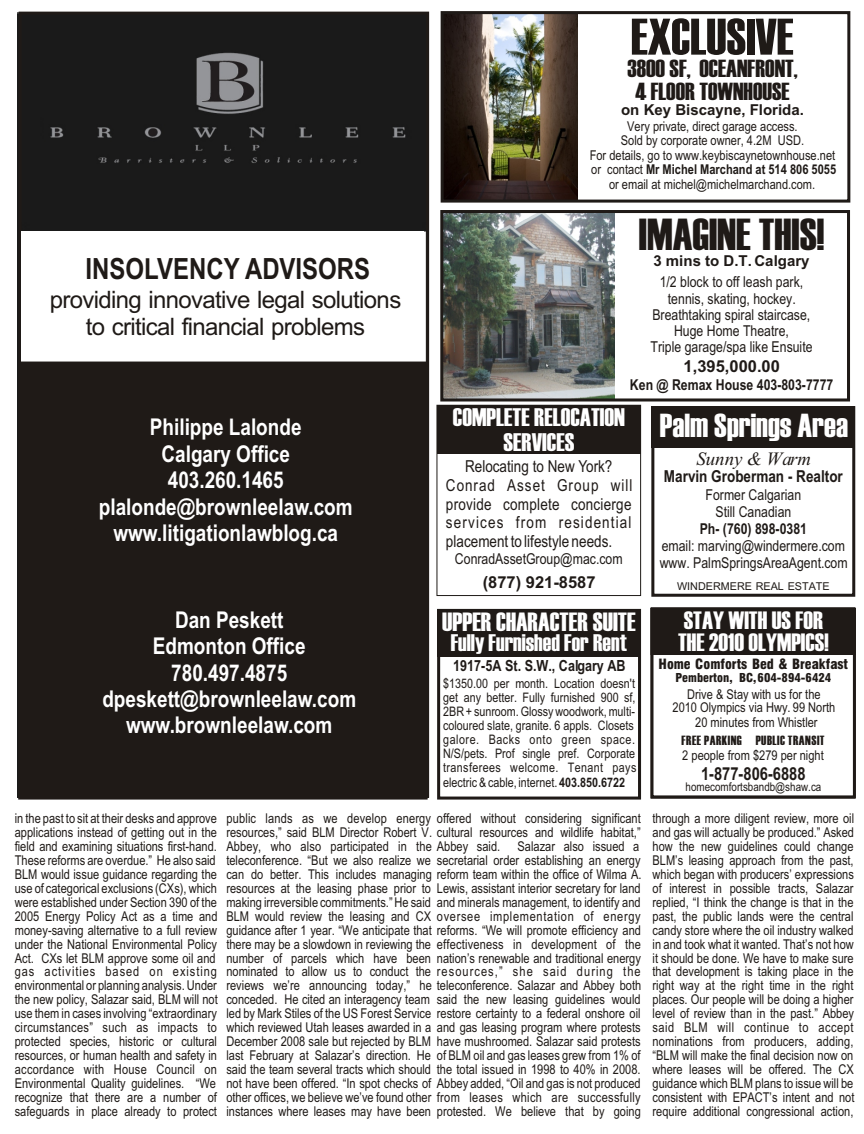
<style>
.page{position:relative;width:864px;height:1134px;background:#fff}
.page>*{position:absolute;margin:0;border:0;box-sizing:border-box;transform-origin:0 0}
.t1{font:51.45px "Haettenschweiler";color:#1f1a17}
.t2{font:44.85px "Haettenschweiler";color:#1f1a17}
.t3{font:33.3px "Haettenschweiler";color:#fff}
.t4{font:700 29.25px "Arial Narrow";color:#1f1a17}
.t5{font:26.4px "Haettenschweiler";color:#fff}
.t6{font:25.5px/25.2px "Haettenschweiler";color:#fff;text-align:center}
.t7{font:25.05px/22.2px "Haettenschweiler";color:#fff}
.t8{font:24.75px/23.1px "Haettenschweiler";color:#1f1a17;text-align:center}
.t9{font:24px/26.8px "Arial";letter-spacing:-.03em;color:#1f1a17;text-align:center}
.t10{font:24px "Haettenschweiler";color:#fff}
.t11{font:700 23.1px/26.4px "Arial Narrow";color:#fff;text-align:center}
.t12{font:italic 18.9px "Times New Roman";color:#1f1a17}
.t13{font:700 17.85px "Arial Narrow";color:#1f1a17}
.t14{font:16.5px/18.8px "Arial Narrow";letter-spacing:.015em;color:#1f1a17}
.t15{font:700 16.5px "Arial";color:#1f1a17}
.t16{font:700 16.5px "Arial Narrow";color:#1f1a17}
.t17{font:700 15.3px "Arial Narrow";color:#1f1a17}
.t18{font:15px/16.2px "Arial Narrow";color:#1f1a17;text-align:center}
.t19{font:700 15px "Arial Narrow";color:#1f1a17}
.t20{font:700 15px "Arial";color:#1f1a17}
.t21{font:13.8px "Swis 721 Blk Cn BT";color:#1f1a17}
.t22{font:13.5px/14px "Arial Narrow";color:#1f1a17}
.t23{font:13.35px "Haettenschweiler";letter-spacing:.035em;color:#1f1a17}
.t24{font:13.2px/14.1px "Arial Narrow";color:#1f1a17}
.t25{font:12px "Swis 721 Blk Cn BT";color:#1f1a17}
.t26{font:12px "Arial Narrow";color:#1f1a17}
.t27{font:10.8px "Arial";color:#1f1a17}
.s1{font-weight:700}
</style>
<div class="page">
<img style="left:445px;top:15px;width:132px;height:184px">
<div style="left:441px;top:11px;width:409px;height:192px;border:3px solid #1f1a17"></div>
<div style="left:651px;top:406px;width:204px;height:42px;background:#1f1a17"></div>
<div style="left:651px;top:406px;width:204px;height:191px;border:3px solid #1f1a17"></div>
<div style="left:437px;top:405px;width:204px;height:49px;background:#1f1a17"></div>
<div style="left:437px;top:405px;width:204px;height:191px;border:1px solid #1f1a17"></div>
<div style="left:18px;top:13px;width:407px;height:349px;background:#1a1a1a"></div>
<div style="left:22px;top:231px;width:402px;height:131px;background:#fff"></div>
<div style="left:18px;top:362px;width:410px;height:438px;background:#1f1a17"></div>
<img style="left:45px;top:46px;width:364px;height:122px">
<div style="left:650px;top:608px;width:206px;height:47px;background:#1f1a17"></div>
<div style="left:651px;top:608px;width:204px;height:190px;border:1px solid #1f1a17"></div>
<img style="left:444px;top:214px;width:170px;height:184px">
<div style="left:440px;top:210px;width:410px;height:192px;border:3px solid #1f1a17"></div>
<div style="left:437px;top:609px;width:204px;height:47px;background:#1f1a17"></div>
<div style="left:437px;top:609px;width:204px;height:191px;border:3px solid #1f1a17"></div>
<h3 class="t4" style="left:86px;top:257px;width:286px">INSOLVENCY ADVISORS</h3>
<h3 class="t9" style="left:50px;top:289px;width:353px">providing innovative legal solutions to critical financial problems</h3>
<h3 class="t11" style="left:99px;top:416px;width:255px">Philippe Lalonde<br>Calgary Office<br>403.260.1465 plalonde@brownleelaw.com www.litigationlawblog.ca</h3>
<h3 class="t11" style="left:102px;top:608px;width:255px">Dan Peskett<br>Edmonton Office<br>780.497.4875 dpeskett@brownleelaw.com www.brownleelaw.com</h3>
<h1 class="t1" style="left:631px;top:19px;width:164px">EXCLUSIVE</h1>
<h3 class="t8" style="left:627px;top:58px;width:172px">3800 SF, OCEANFRONT,<br>4 FLOOR TOWNHOUSE</h3>
<p class="t20" style="left:621px;top:104px;width:184px">on Key Biscayne, Florida.</p>
<p class="t22" style="left:590px;top:120px;width:248px;line-height:14.5px;text-align:center">Very private, direct garage access.<br>Sold by corporate owner, 4.2M USD.<br>For details, go to www.keybiscaynetownhouse.net or contact <span class="s1">Mr Michel Marchand at 514 806 5055 </span>or email at michel@michelmarchand.com.</p>
<h2 class="t2" style="left:639px;top:219px;width:187px">IMAGINE THIS!</h2>
<p class="t20" style="left:653px;top:255px;width:158px">3 mins to D.T. Calgary</p>
<p class="t18" style="left:651px;top:275px;width:164px">1/2 block to off leash park, tennis, skating, hockey.<br>Breathtaking spiral staircase,<br>Huge Home Theatre,<br>Triple garage/spa like Ensuite</p>
<p class="t15" style="left:684px;top:360px;width:98px">1,395,000.00</p>
<p class="t19" style="left:630px;top:380px;width:205px">Ken @ Remax House 403-803-7777</p>
<h3 class="t6" style="left:453px;top:406px;width:174px">COMPLETE RELOCATION<br>SERVICES</h3>
<p class="t14" style="left:446px;top:459px;width:188px;text-indent:19px">Relocating to New York?<br>Conrad Asset Group will provide complete concierge services from residential placement to lifestyle needs.</p>
<p class="t18" style="left:455px;top:552px;width:169px">ConradAssetGroup@mac.com</p>
<p class="t15" style="left:483px;top:576px;width:114px">(877) 921-8587</p>
<h3 class="t5" style="left:442px;top:613px;width:195px">UPPER CHARACTER SUITE</h3>
<h3 class="t10" style="left:451px;top:635px;width:178px">Fully Furnished For Rent</h3>
<p class="t17" style="left:453px;top:660px;width:174px">1917-5A St. S.W., Calgary AB</p>
<p class="t24" style="left:443px;top:677px;width:195px">$1350.00 per month. Location doesn't get any better. Fully furnished 900 sf, 2BR + sunroom. Glossy woodwork, multi&shy;coloured slate, granite. 6 appls. Closets galore. Backs onto green space.<br>N/S/pets. Prof single pref. Corporate transferees welcome. Tenant pays electric &amp; cable, internet. <span class="s1">403.850.6722</span></p>
<h3 class="t3" style="left:660px;top:414px;width:190px">Palm Springs Area</h3>
<h3 class="t12" style="left:696px;top:451px;width:116px">Sunny &amp; Warm</h3>
<p class="t16" style="left:664px;top:470px;width:180px">Marvin Groberman - Realtor</p>
<p class="t18" style="left:706px;top:487px;width:97px;line-height:17px">Former Calgarian<br>Still Canadian</p>
<p class="t19" style="left:700px;top:523px;width:109px">Ph- (760) 898-0381</p>
<p class="t18" style="left:660px;top:538px;width:189px;line-height:17px;text-align:left">email: marving@windermere.com www. PalmSpringsAreaAgent.com</p>
<p class="t27" style="left:677px;top:582px;width:154px">WINDERMERE REAL ESTATE</p>
<h3 class="t7" style="left:678px;top:611px;width:152px">STAY WITH US FOR<br>THE 2010 OLYMPICS!</h3>
<p class="t21" style="left:659px;top:658px;width:191px">Home Comforts Bed &amp; Breakfast</p>
<p class="t25" style="left:675px;top:673px;width:157px">Pemberton, BC, 604-894-6424</p>
<p class="t22" style="left:695px;top:717px;width:124px">20 minutes from Whistler</p>
<p class="t22" style="left:682px;top:749px;width:143px">2 people from $279 per night</p>
<p class="t22" style="left:673px;top:688px;width:164px;text-align:center">Drive &amp; Stay with us for the<br>2010 Olympics via Hwy. 99 North</p>
<p class="t23" style="left:682px;top:735px;width:144px">FREE PARKING PUBLIC TRANSIT</p>
<h3 class="t13" style="left:701px;top:767px;width:106px">1-877-806-6888</h3>
<p class="t26" style="left:686px;top:782px;width:137px">homecomfortsbandb@shaw.ca</p>
<p class="t22" style="left:15px;top:813px;width:205px">in the past to sit at their desks and approve applications instead of getting out in the field and examining situations first-hand.<br>These reforms are overdue.” He also said BLM would issue guidance regarding the use of categorical exclusions (CXs), which were established under Section 390 of the 2005 Energy Policy Act as a time and money-saving alternative to a full review under the National Environmental Policy Act. CXs let BLM approve some oil and gas activities based on existing environmental or planning analysis. Under the new policy, Salazar said, BLM will not use them in cases involving “extraordinary circumstances” such as impacts to protected species, historic or cultural resources, or human health and safety in accordance with House Council on Environmental Quality guidelines. “We recognize that there are a number of safeguards in place already to protect</p>
<p class="t22" style="left:226px;top:813px;width:417px">public lands as we develop energy offered without considering significant resources,” said BLM Director Robert V. cultural resources and wildlife habitat,” Abbey, who also participated in the Abbey said.<br>teleconference. “But we also realize we secretarial order establishing an energy can do better. This includes managing reform team within the office of Wilma A. resources at the leasing phase prior to Lewis, assistant interior secretary for land making irreversible commitments.” He said and minerals management, to identify and BLM would review the leasing and CX oversee implementation of energy guidance after 1 year. “We anticipate that reforms. “We will promote efficiency and there may be a slowdown in reviewing the effectiveness in development of the number of parcels which have been nation’s renewable and traditional energy nominated to allow us to conduct the resources,” she said during the reviews we’re announcing today,” he teleconference. Salazar and Abbey both conceded. He cited an interagency team<br>led by Mark Stiles of the US Forest Service restore certainty to a federal onshore oil which reviewed Utah leases awarded in a and gas leasing program where protests December 2008 sale but rejected by BLM have mushroomed. Salazar said protests last February at Salazar’s direction. He of BLM oil and gas leases grew from 1% of said the team several tracts which should the total issued in 1998 to 40% in 2008. not have been offered. “In spot checks of Abbey added, “Oil and gas is not produced other offices, we believe we’ve found other from leases which are successfully instances where leases may have been protested. We believe that by going</p>
<p class="t22" style="left:653px;top:813px;width:203px;text-align:justify">through a more diligent review, more oil and gas will actually be produced.” Asked how the new guidelines could change BLM’s leasing approach from the past, which began with producers’ expressions of interest in possible tracts, Salazar replied, “I think the change is that in the past, the public lands were the central candy store where the oil industry walked in and took what it wanted. That’s not how it should be done. We have to make sure that development is taking place in the right way at the right time in the right places. Our people will be doing a higher level of review than in the past.” Abbey said BLM will continue to accept nominations from producers, adding, “BLM will make the final decision now on where leases will be offered. The CX guidance which BLM plans to issue will be consistent with EPACT’s intent and not require additional congressional action,</p>
<p class="t22" style="left:518px;top:841px;width:123px">Salazar also issued a</p>
<p class="t22" style="left:437px;top:994px;width:205px">said the new leasing guidelines would</p>
</div>
